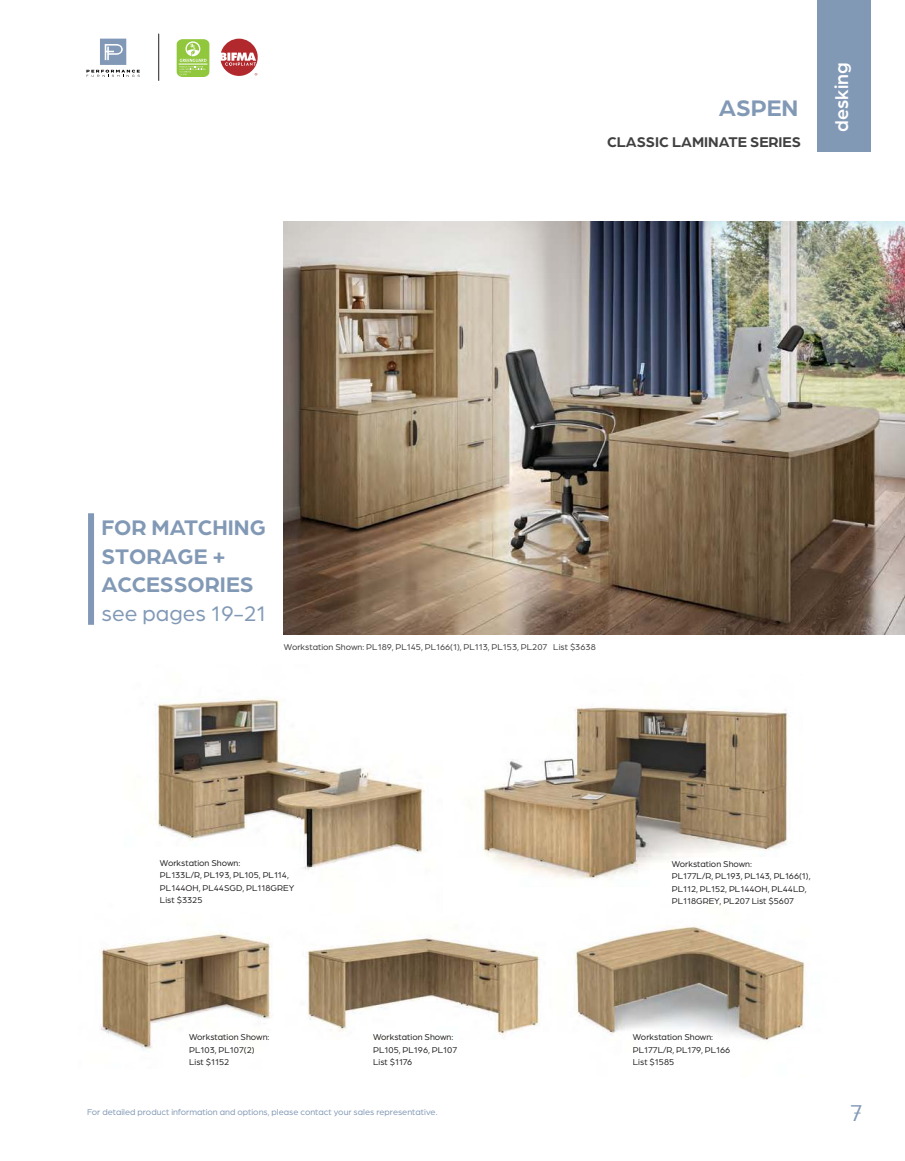
<style>
.page{position:relative;width:905px;height:1161px;background:#fff}
.page>*{position:absolute;margin:0;border:0;box-sizing:border-box;transform-origin:0 0}
.t1{font:700 24px "Arboria";color:#8299b6}
.t2{font:700 22.5px/28.5px "Arboria";color:#8299b6}
.t3{font:22.5px "Arboria";color:#8299b6}
.t4{font:22.5px "Tenor Sans";color:#8299b6}
.t5{font:500 19.5px "Arboria";color:#fff}
.t6{font:700 15px "Arboria";color:#404040}
.t7{font:9px/12.5px "Arboria";color:#221f1f}
.t8{font:9px "Arboria";color:#8299b6}
.t9{font:9px "Arboria";color:#3e3d3f}
</style>
<div class="page">
<div style="left:817px;top:0;width:53px;height:152px;background:#8299b6"></div>
<div style="left:177px;top:39px;width:32px;height:38px;background:#91c73d;border-radius:6px"></div>
<svg style="left:179px;top:41px;width:28px;height:34px"></svg>
<svg style="left:221px;top:39px;width:37px;height:37px"></svg>
<hr style="left:158px;top:34px;width:1px;height:47px;background:#221f1f">
<svg style="left:86px;top:39px;width:54px;height:38px"></svg>
<img style="left:574px;top:925px;width:232px;height:116px">
<img style="left:99px;top:933px;width:172px;height:117px">
<img style="left:308px;top:936px;width:232px;height:101px">
<img style="left:476px;top:706px;width:312px;height:174px">
<img style="left:155px;top:698px;width:270px;height:172px">
<div style="left:88px;top:513px;width:6px;height:112px;background:#8199b6"></div>
<img style="left:284px;top:221px;width:620px;height:413px">
<h1 class="t1" style="left:718px;top:99px;width:81px">ASPEN</h1>
<h3 class="t6" style="left:607px;top:133px;width:195px">CLASSIC LAMINATE SERIES</h3>
<h3 class="t5" style="left:834px;top:132px;width:71px;rotate:-90deg">desking</h3>
<h2 class="t2" style="left:101px;top:515px;width:166px">FOR MATCHING<br>STORAGE +<br>ACCESSORIES</h2>
<h2 class="t3" style="left:101px;top:604px;width:166px">see pages 19-21</h2>
<p class="t9" style="left:284px;top:643px;width:313px">Workstation Shown: PL189, PL145, PL166(1), PL113, PL153, PL207 List $3638</p>
<p class="t7" style="left:160px;top:857px;width:136px">Workstation Shown:<br>PL133L/R, PL193, PL105, PL114,<br>PL144OH, PL44SGD, PL118GREY<br>List $3325</p>
<p class="t7" style="left:189px;top:1031px;width:82px">Workstation Shown:<br>PL103, PL107(2)<br>List $1152</p>
<p class="t7" style="left:373px;top:1031px;width:86px">Workstation Shown:<br>PL105, PL196, PL107<br>List $1176</p>
<p class="t7" style="left:671px;top:858px;width:140px">Workstation Shown:<br>PL177L/R, PL193, PL143, PL166(1),<br>PL112, PL152, PL144OH, PL44LD,<br>PL118GREY, PL207 List $5607</p>
<p class="t7" style="left:633px;top:1031px;width:99px">Workstation Shown:<br>PL177L/R, PL179, PL166<br>List $1585</p>
<p class="t8" style="left:87px;top:1109px;width:352px">For detailed product information and options, please contact your sales representative.</p>
<h2 class="t4" style="left:850px;top:1100px;width:13px">7</h2>
</div>
